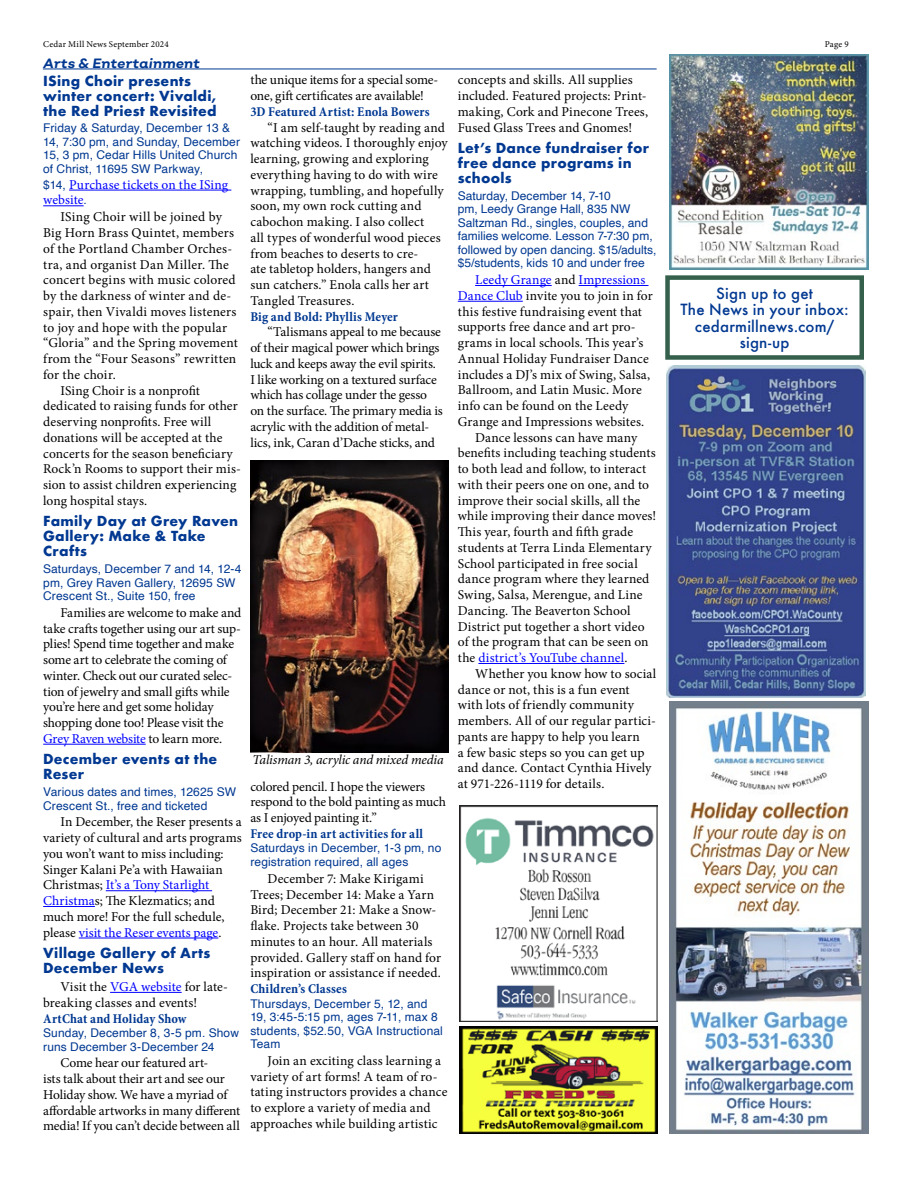
<style>
.page{position:relative;width:918px;height:1188px;background:#fff}
.page>*{position:absolute;margin:0;border:0;box-sizing:border-box;transform-origin:0 0}
.t1{font:500 15px/16.5px "Futura";letter-spacing:.015em;color:#003891;text-align:center}
._1Body_text{font:13.5px/15.8px "Minion Pro";letter-spacing:.005em;color:#000}
._1Body_text-2{font:13.5px/15.8px "Minion Pro";letter-spacing:-.015em;color:#000}
.headblue_3{font:700 13.5px/15px "Futura";letter-spacing:.02em;color:#003891}
.subhead_blue{font:700 condensed 13.5px "Minion Pro";letter-spacing:.01em;color:#003891}
.dates{font:13.5px/15.8px "Minion Pro";letter-spacing:.01em;color:#00f}
.t2{font:italic 13.5px "Minion Pro";letter-spacing:-.01em;color:#000}
.topichead{font:italic 700 13.5px "Nutmeg";letter-spacing:.01em;color:#003891}
.dates-2{font:12px/13.5px "Helvetica";letter-spacing:.01em;color:#003891}
.t3{font:9px "Minion Pro";letter-spacing:.025em;color:#000}
.s1{font-family:"Helvetica";font-size:12px;color:#003891}
.s2{color:#00f}
</style>
<div class="page">
<img style="left:667px;top:365px;width:199px;height:333px">
<img style="left:459px;top:1026px;width:199px;height:108px">
<img style="left:459px;top:805px;width:199px;height:216px">
<img style="left:670px;top:54px;width:198px;height:216px">
<img style="left:670px;top:702px;width:198px;height:432px">
<hr style="left:69px;top:190px;width:162px;height:1px;background:#00f">
<hr style="left:43px;top:205px;width:41px;height:1px;background:#00f">
<hr style="left:43px;top:744px;width:103px;height:1px;background:#00f">
<hr style="left:106px;top:890px;width:106px;height:1px;background:#00f">
<hr style="left:43px;top:906px;width:52px;height:1px;background:#00f">
<hr style="left:79px;top:938px;width:139px;height:1px;background:#00f">
<hr style="left:110px;top:992px;width:72px;height:1px;background:#00f">
<hr style="left:475px;top:285px;width:77px;height:1px;background:#00f">
<hr style="left:579px;top:285px;width:70px;height:1px;background:#00f">
<hr style="left:458px;top:301px;width:65px;height:1px;background:#00f">
<hr style="left:478px;top:663px;width:146px;height:1px;background:#00f">
<hr style="left:43px;top:69px;width:614px;height:1px;background:#003891">
<img style="left:250px;top:461px;width:199px;height:291px">
<div style="left:665px;top:275px;width:199px;height:85px;border:4px solid #34604c"></div>
<p class="t3" style="left:43px;top:38px;width:127px">Cedar Mill News September 2024</p>
<p class="t3" style="left:825px;top:38px;width:25px">Page 9</p>
<p class="headblue_3" style="left:43px;top:73px;width:175px">ISing Choir presents winter concert: Vivaldi, the Red Priest Revisited</p>
<p class="dates-2" style="left:43px;top:122px;width:198px">Friday &amp; Saturday, December 13 &amp;<br>14, 7:30 pm, and Sunday, December<br>15, 3 pm, Cedar Hills United Church of Christ, 11695 SW Parkway,</p>
<p class="dates" style="left:43px;top:177px;width:187px"><span class="s1">$14,</span> Purchase tickets on the ISing website<span class="s1">.</span></p>
<p class="_1Body_text" style="left:43px;top:209px;width:196px;text-indent:17px">ISing Choir will be joined by<br>Big Horn Brass Quintet, members of the Portland Chamber Orches&shy;tra, and organist Dan Miller. The concert begins with music colored by the darkness of winter and de&shy;spair, then Vivaldi moves listeners to joy and hope with the popular “Gloria” and the Spring movement from the “Four Seasons” rewritten for the choir.</p>
<p class="_1Body_text" style="left:43px;top:382px;width:199px;text-indent:17px">ISing Choir is a nonprofit dedicated to raising funds for other deserving nonprofits. Free will donations will be accepted at the concerts for the season beneficiary<br>Rock’n Rooms to support their mis&shy;sion to assist children experiencing long hospital stays.</p>
<p class="headblue_3" style="left:43px;top:514px;width:196px">Family Day at Grey Raven<br>Gallery: Make &amp; Take<br>Crafts</p>
<p class="dates-2" style="left:43px;top:562px;width:200px">Saturdays, December 7 and 14, 12-4 pm, Grey Raven Gallery, 12695 SW<br>Crescent St., Suite 150, free</p>
<p class="_1Body_text-2" style="left:43px;top:605px;width:200px;text-indent:17px">Families are welcome to make and take crafts together using our art sup&shy;plies! Spend time together and make some art to celebrate the coming of winter. Check out our curated selec&shy;tion of jewelry and small gifts while you’re here and get some holiday shopping done too! Please visit the <span class="s2">Grey Raven website</span> to learn more.</p>
<p class="headblue_3" style="left:43px;top:752px;width:176px">December events at the<br>Reser</p>
<p class="dates-2" style="left:43px;top:785px;width:194px">Various dates and times, 12625 SW<br>Crescent St., free and ticketed</p>
<p class="_1Body_text" style="left:43px;top:814px;width:200px;text-indent:17px">In December, the Reser presents a variety of cultural and arts programs you won’t want to miss including:<br>Singer Kalani Pe’a with Hawaiian Christmas; <span class="s2">It’s a Tony Starlight Christma</span>s; The Klezmatics; and much more! For the full schedule, please <span class="s2">visit the Reser events page</span>.</p>
<p class="headblue_3" style="left:43px;top:946px;width:169px">Village Gallery of Arts<br>December News</p>
<p class="_1Body_text" style="left:43px;top:979px;width:186px;text-indent:17px">Visit the <span class="s2">VGA website</span> for late&shy;breaking classes and events!</p>
<p class="subhead_blue" style="left:43px;top:1009px;width:145px">ArtChat and Holiday Show</p>
<p class="dates-2" style="left:43px;top:1027px;width:197px">Sunday, December 8, 3-5 pm. Show runs December 3-December 24</p>
<p class="_1Body_text" style="left:43px;top:1055px;width:199px;text-indent:17px">Come hear our featured art-<br>ists talk about their art and see our Holiday show. We have a myriad of affordable artworks in many different media! If you can’t decide between all</p>
<p class="topichead" style="left:43px;top:54px;width:158px">Arts &amp; Entertainment</p>
<p class="_1Body_text" style="left:250px;top:72px;width:189px">the unique items for a special some&shy;one, gift certificates are available!</p>
<p class="subhead_blue" style="left:250px;top:102px;width:181px">3D Featured Artist: Enola Bowers</p>
<p class="_1Body_text" style="left:250px;top:119px;width:199px;text-indent:17px">“I am self-taught by reading and watching videos. I thoroughly enjoy learning, growing and exploring everything having to do with wire wrapping, tumbling, and hopefully soon, my own rock cutting and cabochon making. I also collect<br>all types of wonderful wood pieces from beaches to deserts to cre-<br>ate tabletop holders, hangers and sun catchers.” Enola calls her art<br>Tangled Treasures.</p>
<p class="subhead_blue" style="left:250px;top:307px;width:149px">Big and Bold: Phyllis Meyer</p>
<p class="_1Body_text" style="left:250px;top:324px;width:194px;text-indent:17px">“Talismans appeal to me because of their magical power which brings luck and keeps away the evil spirits.<br>I like working on a textured surface which has collage under the gesso on the surface. The primary media is acrylic with the addition of metal&shy;lics, ink, Caran d’Dache sticks, and</p>
<p class="_1Body_text" style="left:458px;top:72px;width:192px">concepts and skills. All supplies included. Featured projects: Print&shy;making, Cork and Pinecone Trees, Fused Glass Trees and Gnomes!</p>
<p class="headblue_3" style="left:458px;top:140px;width:193px">Let’s Dance fundraiser for free dance programs in schools</p>
<p class="dates-2" style="left:458px;top:189px;width:200px">Saturday, December 14, 7-10<br>pm, Leedy Grange Hall, 835 NW Saltzman Rd., singles, couples, and families welcome. Lesson 7-7:30 pm, followed by open dancing. $15/adults, $5/students, kids 10 and under free</p>
<p class="_1Body_text" style="left:458px;top:272px;width:196px;text-indent:17px"><span class="s2">Leedy Grange</span> and <span class="s2">Impressions Dance Club</span> invite you to join in for this festive fundraising event that supports free dance and art pro&shy;grams in local schools. This year’s Annual Holiday Fundraiser Dance includes a DJ’s mix of Swing, Salsa, Ballroom, and Latin Music. More info can be found on the Leedy Grange and Impressions websites.</p>
<p class="_1Body_text" style="left:458px;top:430px;width:200px;text-indent:17px">Dance lessons can have many benefits including teaching students to both lead and follow, to interact with their peers one on one, and to improve their social skills, all the while improving their dance moves!<br>This year, fourth and fifth grade students at Terra Linda Elementary School participated in free social dance program where they learned Swing, Salsa, Merengue, and Line Dancing. The Beaverton School District put together a short video of the program that can be seen on the <span class="s2">district’s YouTube channel</span>.</p>
<p class="_1Body_text" style="left:458px;top:666px;width:200px;text-indent:17px">Whether you know how to social dance or not, this is a fun event with lots of friendly community members. All of our regular partici&shy;pants are happy to help you learn<br>a few basic steps so you can get up and dance. Contact Cynthia Hively at 971-226-1119 for details.</p>
<p class="t1" style="left:680px;top:285px;width:170px">Sign up to get<br>The News in your inbox: cedarmillnews.com/ sign-up</p>
<p class="t2" style="left:253px;top:751px;width:193px">Talisman 3, acrylic and mixed media</p>
<p class="_1Body_text-2" style="left:250px;top:778px;width:197px">colored pencil. I hope the viewers respond to the bold painting as much as I enjoyed painting it.”</p>
<p class="subhead_blue" style="left:250px;top:824px;width:174px">Free drop-in art activities for all</p>
<p class="dates-2" style="left:250px;top:842px;width:193px">Saturdays in December, 1-3 pm, no registration required, all ages</p>
<p class="_1Body_text" style="left:250px;top:871px;width:192px;text-indent:17px">December 7: Make Kirigami<br>Trees; December 14: Make a Yarn<br>Bird; December 21: Make a Snow&shy;flake. Projects take between 30 minutes to an hour. All materials provided. Gallery staff on hand for inspiration or assistance if needed.</p>
<p class="subhead_blue" style="left:250px;top:979px;width:98px">Children’s Classes</p>
<p class="dates-2" style="left:250px;top:997px;width:194px">Thursdays, December 5, 12, and<br>19, 3:45-5:15 pm, ages 7-11, max 8 students, $52.50, VGA Instructional<br>Team</p>
<p class="_1Body_text" style="left:250px;top:1053px;width:199px;text-indent:17px">Join an exciting class learning a variety of art forms! A team of ro&shy;tating instructors provides a chance to explore a variety of media and approaches while building artistic</p>
</div>
